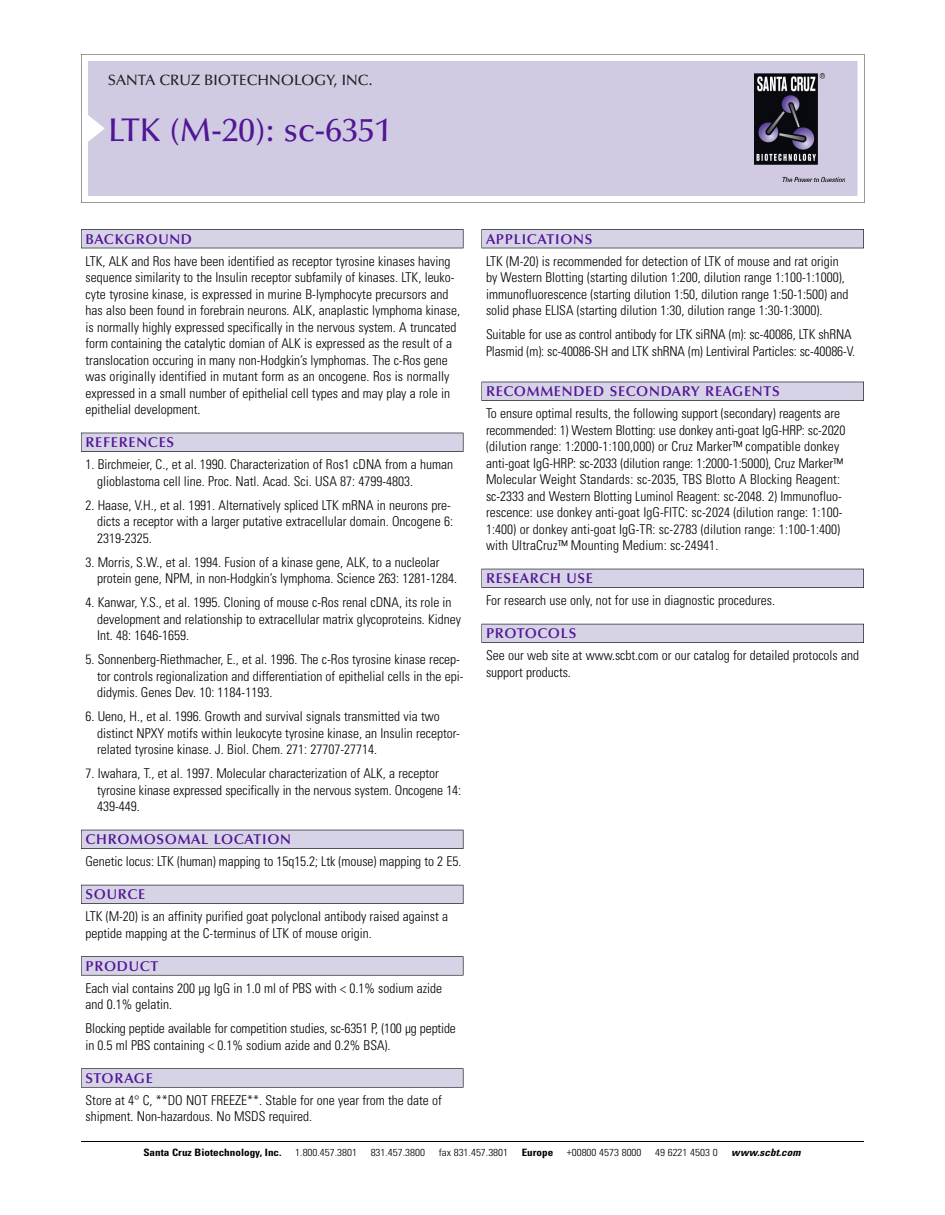
<style>
.page{position:relative;width:945px;height:1215px;background:#fff}
.page>*{position:absolute;margin:0;border:0;box-sizing:border-box;transform-origin:0 0}
.t1{font:500 33px "Optima";color:#511695}
.t2{font:500 15px "Optima";color:#231f20}
.t3{font:600 14.25px "Optima";letter-spacing:.05em;color:#511695}
.t4{font:300 condensed 13.5px/16.5px "Univers";color:#000}
.t5{font:300 condensed 10.2px "Univers";color:#000;scale:1.1 1}
.t6{font:700 condensed 10.2px "Univers";color:#000;scale:1.1 1}
.t7{font:italic 700 condensed 10.2px "Univers";letter-spacing:.005em;color:#000;scale:1.1 1}
</style>
<div class="page">
<svg style="left:81px;top:54px;width:783px;height:149px"></svg>
<div style="left:88px;top:61px;width:769px;height:135px;background:#d1cae3"></div>
<img style="left:755px;top:74px;width:90px;height:108px">
<div style="left:81px;top:229px;width:382px;height:19px;background:#525156"></div>
<div style="left:81px;top:230px;width:382px;height:18px;background:#d7d3e7"></div>
<div style="left:81px;top:433px;width:382px;height:19px;background:#515055"></div>
<div style="left:81px;top:433px;width:382px;height:18px;background:#d7d3e7"></div>
<div style="left:81px;top:830px;width:382px;height:19px;background:#525158"></div>
<div style="left:81px;top:830px;width:382px;height:18px;background:#d7d3e7"></div>
<div style="left:81px;top:885px;width:382px;height:19px;background:#54535a"></div>
<div style="left:81px;top:885px;width:382px;height:18px;background:#d7d3e7"></div>
<svg style="left:81px;top:956px;width:382px;height:20px"></svg>
<div style="left:81px;top:957px;width:382px;height:18px;background:#d7d3e7"></div>
<div style="left:81px;top:1068px;width:382px;height:20px;background:#666667"></div>
<div style="left:81px;top:1069px;width:382px;height:18px;background:#d7d3e7"></div>
<div style="left:482px;top:229px;width:382px;height:19px;background:#525156"></div>
<div style="left:482px;top:230px;width:381px;height:18px;background:#d7d3e7"></div>
<div style="left:482px;top:382px;width:382px;height:19px;background:#515055"></div>
<div style="left:482px;top:382px;width:381px;height:18px;background:#d7d3e7"></div>
<div style="left:482px;top:569px;width:382px;height:19px;background:#525158"></div>
<div style="left:482px;top:569px;width:381px;height:18px;background:#d7d3e7"></div>
<div style="left:482px;top:624px;width:382px;height:19px;background:#54535a"></div>
<div style="left:482px;top:624px;width:381px;height:18px;background:#d7d3e7"></div>
<hr style="left:81px;top:1141px;width:783px;height:1px;background:#000">
<p class="t2" style="left:108px;top:74px;width:266px">SANTA CRUZ BIOTECHNOLOGY, INC.</p>
<h1 class="t1" style="left:108px;top:117px;width:285px">LTK (M-20): sc-6351</h1>
<p class="t3" style="left:86px;top:233px;width:108px">BACKGROUND</p>
<p class="t4" style="left:86px;top:254px;width:376px">LTK, ALK and Ros have been identified as receptor tyrosine kinases having sequence similarity to the Insulin receptor subfamily of kinases. LTK, leuko&shy;cyte tyrosine kinase, is expressed in murine B-lymphocyte precursors and has also been found in forebrain neurons. ALK, anaplastic lymphoma kinase, is normally highly expressed specifically in the nervous system. A truncated form containing the catalytic domian of ALK is expressed as the result of a translocation occuring in many non-Hodgkin’s lymphomas. The c-Ros gene was originally identified in mutant form as an oncogene. Ros is normally expressed in a small number of epithelial cell types and may play a role in epithelial development.</p>
<p class="t3" style="left:86px;top:437px;width:90px">REFERENCES</p>
<p class="t4" style="left:97px;top:457px;width:357px;text-indent:-12px">1. Birchmeier, C., et al. 1990. Characterization of Ros1 cDNA from a human glioblastoma cell line. Proc. Natl. Acad. Sci. USA 87: 4799-4803.</p>
<p class="t4" style="left:97px;top:498px;width:357px;text-indent:-12px">2. Haase, V.H., et al. 1991. Alternatively spliced LTK mRNA in neurons pre&shy;dicts a receptor with a larger putative extracellular domain. Oncogene 6:<br>2319-2325.</p>
<p class="t4" style="left:97px;top:555px;width:362px;text-indent:-12px">3. Morris, S.W., et al. 1994. Fusion of a kinase gene, ALK, to a nucleolar protein gene, NPM, in non-Hodgkin’s lymphoma. Science 263: 1281-1284.</p>
<p class="t4" style="left:97px;top:595px;width:366px;text-indent:-12px">4. Kanwar, Y.S., et al. 1995. Cloning of mouse c-Ros renal cDNA, its role in development and relationship to extracellular matrix glycoproteins. Kidney<br>Int. 48: 1646-1659.</p>
<p class="t4" style="left:97px;top:652px;width:368px;text-indent:-12px">5. Sonnenberg-Riethmacher, E., et al. 1996. The c-Ros tyrosine kinase recep&shy;tor controls regionalization and differentiation of epithelial cells in the epi&shy;didymis. Genes Dev. 10: 1184-1193.</p>
<p class="t4" style="left:97px;top:709px;width:364px;text-indent:-12px">6. Ueno, H., et al. 1996. Growth and survival signals transmitted via two distinct NPXY motifs within leukocyte tyrosine kinase, an Insulin receptor&shy;related tyrosine kinase. J. Biol. Chem. 271: 27707-27714.</p>
<p class="t4" style="left:97px;top:766px;width:366px;text-indent:-12px">7. Iwahara, T., et al. 1997. Molecular characterization of ALK, a receptor tyrosine kinase expressed specifically in the nervous system. Oncogene 14:<br>439-449.</p>
<p class="t3" style="left:86px;top:834px;width:207px">CHROMOSOMAL LOCATION</p>
<p class="t4" style="left:86px;top:854px;width:377px">Genetic locus: LTK (human) mapping to 15q15.2; Ltk (mouse) mapping to 2 E5.</p>
<p class="t3" style="left:86px;top:889px;width:61px">SOURCE</p>
<p class="t4" style="left:86px;top:909px;width:364px">LTK (M-20) is an affinity purified goat polyclonal antibody raised against a peptide mapping at the C-terminus of LTK of mouse origin.</p>
<p class="t3" style="left:86px;top:960px;width:74px">PRODUCT</p>
<p class="t4" style="left:86px;top:981px;width:358px">Each vial contains 200 µg IgG in 1.0 ml of PBS with &lt; 0.1% sodium azide and 0.1% gelatin.</p>
<p class="t4" style="left:86px;top:1021px;width:372px">Blocking peptide available for competition studies, sc-6351 P, (100 µg peptide in 0.5 ml PBS containing &lt; 0.1% sodium azide and 0.2% BSA).</p>
<p class="t3" style="left:86px;top:1072px;width:69px">STORAGE</p>
<p class="t4" style="left:86px;top:1093px;width:358px">Store at 4° C, **DO NOT FREEZE**. Stable for one year from the date of shipment. Non-hazardous. No MSDS required.</p>
<p class="t3" style="left:486px;top:233px;width:108px">APPLICATIONS</p>
<p class="t4" style="left:486px;top:254px;width:364px">LTK (M-20) is recommended for detection of LTK of mouse and rat origin by Western Blotting (starting dilution 1:200, dilution range 1:100-1:1000), immunofluorescence (starting dilution 1:50, dilution range 1:50-1:500) and solid phase ELISA (starting dilution 1:30, dilution range 1:30-1:3000).</p>
<p class="t4" style="left:486px;top:327px;width:370px">Suitable for use as control antibody for LTK siRNA (m): sc-40086, LTK shRNA<br>Plasmid (m): sc-40086-SH and LTK shRNA (m) Lentiviral Particles: sc-40086-V.</p>
<p class="t3" style="left:486px;top:386px;width:295px">RECOMMENDED SECONDARY REAGENTS</p>
<p class="t4" style="left:486px;top:406px;width:361px">To ensure optimal results, the following support (secondary) reagents are recommended: 1) Western Blotting: use donkey anti-goat IgG-HRP: sc-2020 (dilution range: 1:2000-1:100,000) or Cruz Marker™ compatible donkey anti-goat IgG-HRP: sc-2033 (dilution range: 1:2000-1:5000), Cruz Marker™ Molecular Weight Standards: sc-2035, TBS Blotto A Blocking Reagent: sc-2333 and Western Blotting Luminol Reagent: sc-2048. 2) Immunofluo&shy;rescence: use donkey anti-goat IgG-FITC: sc-2024 (dilution range: 1:100- 1:400) or donkey anti-goat IgG-TR: sc-2783 (dilution range: 1:100-1:400) with UltraCruz™ Mounting Medium: sc-24941.</p>
<p class="t3" style="left:486px;top:573px;width:109px">RESEARCH USE</p>
<p class="t4" style="left:486px;top:593px;width:290px">For research use only, not for use in diagnostic procedures.</p>
<p class="t3" style="left:486px;top:628px;width:92px">PROTOCOLS</p>
<p class="t4" style="left:486px;top:648px;width:375px">See our web site at www.scbt.com or our catalog for detailed protocols and support products.</p>
<p class="t6" style="left:143px;top:1148px;width:127px">Santa Cruz Biotechnology, Inc.</p>
<p class="t5" style="left:295px;top:1148px;width:58px">1.800.457.3801</p>
<p class="t5" style="left:371px;top:1148px;width:51px">831.457.3800</p>
<p class="t5" style="left:439px;top:1148px;width:65px">fax 831.457.3801</p>
<p class="t6" style="left:522px;top:1148px;width:30px">Europe</p>
<p class="t5" style="left:567px;top:1148px;width:69px">+00800 4573 8000</p>
<p class="t5" style="left:655px;top:1148px;width:58px">49 6221 4503 0</p>
<p class="t7" style="left:731px;top:1148px;width:64px">www.scbt.com</p>
</div>
